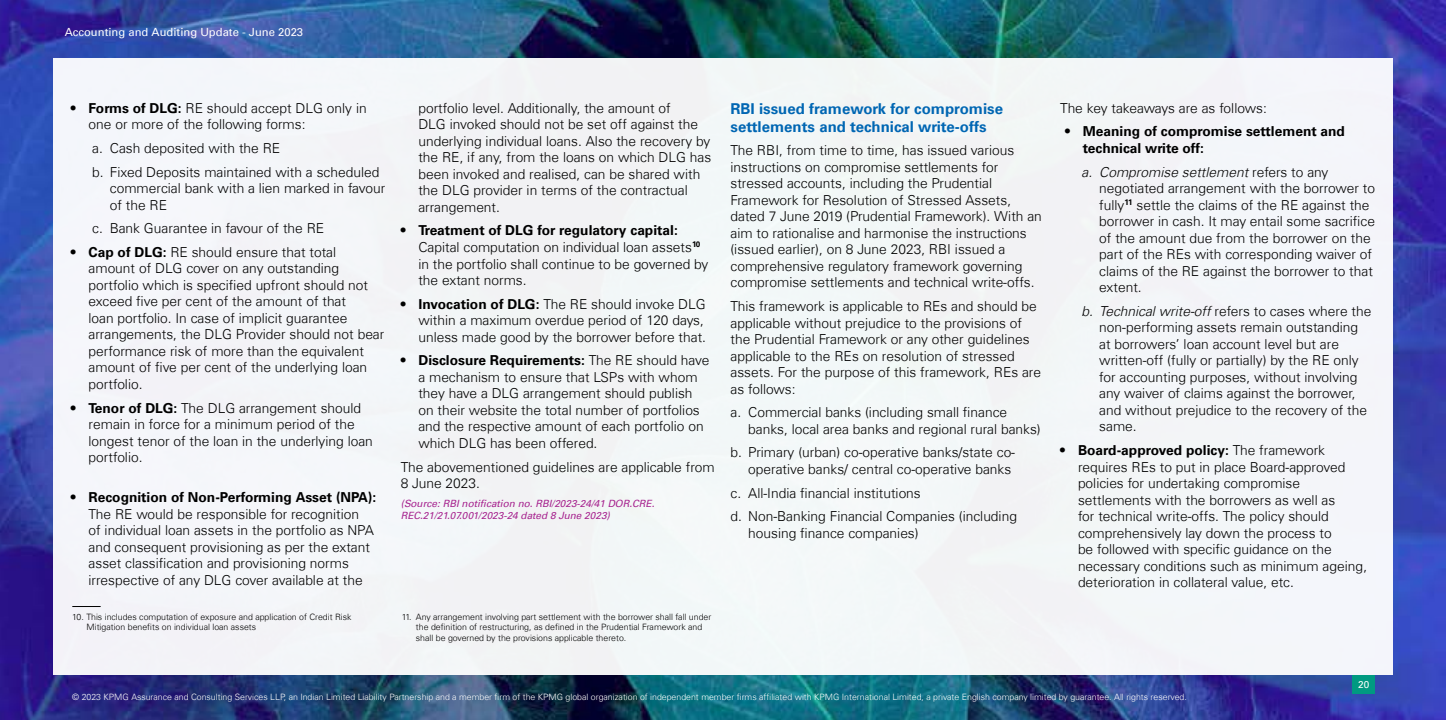
<style>
.page{position:relative;width:1446px;height:720px;background:#fff}
.page>*{position:absolute;margin:0;border:0;box-sizing:border-box;transform-origin:0 0}
.t1{font:700 15px/18px "Universfor KPMG";color:#0066b3}
.t2{font:300 13.75px/16.5px "Universfor KPMG";color:#000}
.t3{font:700 13.75px/16.5px "Universfor KPMG";color:#000}
.t4{font:11.25px "Universfor KPMG";color:#fff}
.t5{font:italic 10px/12px "Universfor KPMG";color:#a6228e}
.t6{font:10px "Universfor KPMG";color:#fff}
.t7{font:300 8.75px/10.5px "Universfor KPMG";color:#000}
.t8{font:300 8.75px "Universfor KPMG";color:#fff}
.s1{font-weight:700}
.s2{font-style:italic}
</style>
<div class="page">
<img style="left:0;top:0;width:1446px;height:719px">
<div style="left:53px;top:58px;width:1340px;height:617px;background:#f3f6f8"></div>
<svg style="left:72px;top:606px;width:29px;height:1px"></svg>
<div style="left:1352px;top:675px;width:23px;height:18px;background:#009a81"></div>
<p class="t4" style="left:65px;top:26px;width:240px">Accounting and Auditing Update - June 2023</p>
<p class="t2" style="left:89px;top:100px;width:280px;text-indent:-18px"><span class="s1">• Forms of DLG:</span> RE should accept DLG only in one or more of the following forms:</p>
<p class="t2" style="left:92px;top:136px;width:289px;line-height:23.6px">a. Cash deposited with the RE<br>b. Fixed Deposits maintained with a scheduled</p>
<p class="t2" style="left:110px;top:180px;width:277px">commercial bank with a lien marked in favour of the RE</p>
<p class="t2" style="left:92px;top:220px;width:234px">c. Bank Guarantee in favour of the RE</p>
<p class="t2" style="left:89px;top:243px;width:297px;text-indent:-18px"><span class="s1">• Cap of DLG:</span> RE should ensure that total amount of DLG cover on any outstanding portfolio which is specified upfront should not exceed five per cent of the amount of that<br>loan portfolio. In case of implicit guarantee arrangements, the DLG Provider should not bear performance risk of more than the equivalent amount of five per cent of the underlying loan portfolio.</p>
<p class="t2" style="left:89px;top:399px;width:286px;text-indent:-18px"><span class="s1">• Tenor of DLG:</span> The DLG arrangement should remain in force for a minimum period of the longest tenor of the loan in the underlying loan portfolio.</p>
<p class="t3" style="left:71px;top:489px;width:307px">• Recognition of Non-Performing Asset (NPA):</p>
<p class="t2" style="left:89px;top:505px;width:287px">The RE would be responsible for recognition of individual loan assets in the portfolio as NPA and consequent provisioning as per the extant asset classification and provisioning norms irrespective of any DLG cover available at the</p>
<p class="t2" style="left:418px;top:100px;width:294px">portfolio level. Additionally, the amount of<br>DLG invoked should not be set off against the underlying individual loans. Also the recovery by the RE, if any, from the loans on which DLG has been invoked and realised, can be shared with the DLG provider in terms of the contractual arrangement.</p>
<p class="t2" style="left:418px;top:222px;width:292px;text-indent:-18px"><span class="s1">• Treatment of DLG for regulatory capital:<br></span>Capital computation on individual loan assets<sup>10 </sup>in the portfolio shall continue to be governed by the extant norms.</p>
<p class="t2" style="left:418px;top:295px;width:289px;text-indent:-18px"><span class="s1">• Invocation of DLG:</span> The RE should invoke DLG within a maximum overdue period of 120 days, unless made good by the borrower before that.</p>
<p class="t2" style="left:418px;top:352px;width:293px;text-indent:-18px"><span class="s1">• Disclosure Requirements:</span> The RE should have a mechanism to ensure that LSPs with whom they have a DLG arrangement should publish on their website the total number of portfolios and the respective amount of each portfolio on which DLG has been offered.</p>
<p class="t2" style="left:401px;top:458px;width:316px">The abovementioned guidelines are applicable from<br>8 June 2023.</p>
<p class="t5" style="left:401px;top:497px;width:255px">(Source: RBI notification no. RBI/2023-24/41 DOR.CRE.<br>REC.21/21.07.001/2023-24 dated 8 June 2023)</p>
<p class="t7" style="left:86px;top:611px;width:267px;text-indent:-14px">10. This includes computation of exposure and application of Credit Risk<br>Mitigation benefits on individual loan assets</p>
<p class="t7" style="left:416px;top:611px;width:297px;text-indent:-14px">11. Any arrangement involving part settlement with the borrower shall fall under the definition of restructuring, as defined in the Prudential Framework and shall be governed by the provisions applicable thereto.</p>
<p class="t1" style="left:730px;top:99px;width:274px">RBI issued framework for compromise settlements and technical write-offs</p>
<p class="t2" style="left:730px;top:142px;width:313px">The RBI, from time to time, has issued various instructions on compromise settlements for stressed accounts, including the Prudential Framework for Resolution of Stressed Assets, dated 7 June 2019 (Prudential Framework). With an aim to rationalise and harmonise the instructions (issued earlier), on 8 June 2023, RBI issued a comprehensive regulatory framework governing compromise settlements and technical write-offs.</p>
<p class="t2" style="left:730px;top:298px;width:312px">This framework is applicable to REs and should be applicable without prejudice to the provisions of the Prudential Framework or any other guidelines applicable to the REs on resolution of stressed assets. For the purpose of this framework, REs are as follows:</p>
<p class="t2" style="left:748px;top:404px;width:294px;text-indent:-18px">a. Commercial banks (including small finance banks, local area banks and regional rural banks)</p>
<p class="t2" style="left:730px;top:444px;width:286px;text-align:right">b. Primary (urban) co-operative banks/state co&shy;operative banks/ central co-operative banks</p>
<p class="t2" style="left:730px;top:480px;width:288px;line-height:23.6px">c. All-India financial institutions<br>d. Non-Banking Financial Companies (including</p>
<p class="t2" style="left:748px;top:524px;width:172px">housing finance companies)</p>
<p class="t2" style="left:1060px;top:100px;width:208px">The key takeaways are as follows:</p>
<p class="t3" style="left:1083px;top:123px;width:264px;text-indent:-18px">• Meaning of compromise settlement and technical write off:</p>
<p class="t2" style="left:1099px;top:163px;width:277px;text-indent:-18px"><span class="s2">a. Compromise settlement</span> refers to any negotiated arrangement with the borrower to fully<sup>11</sup> settle the claims of the RE against the borrower in cash. It may entail some sacrifice of the amount due from the borrower on the part of the REs with corresponding waiver of claims of the RE against the borrower to that extent.</p>
<p class="t2" style="left:1099px;top:302px;width:274px;text-indent:-18px"><span class="s2">b. Technical write-off</span> refers to cases where the non-performing assets remain outstanding at borrowers’ loan account level but are written-off (fully or partially) by the RE only for accounting purposes, without involving any waiver of claims against the borrower, and without prejudice to the recovery of the same.</p>
<p class="t2" style="left:1078px;top:441px;width:291px;text-indent:-18px"><span class="s1">• Board-approved policy:</span> The framework requires REs to put in place Board-approved policies for undertaking compromise settlements with the borrowers as well as<br>for technical write-offs. The policy should comprehensively lay down the process to<br>be followed with specific guidance on the necessary conditions such as minimum ageing, deterioration in collateral value, etc.</p>
<p class="t6" style="left:1358px;top:678px;width:13px">20</p>
<p class="t8" style="left:72px;top:691px;width:1116px">© 2023 KPMG Assurance and Consulting Services LLP, an Indian Limited Liability Partnership and a member firm of the KPMG global organization of independent member firms affiliated with KPMG International Limited, a private English company limited by guarantee. All rights reserved.</p>
</div>
